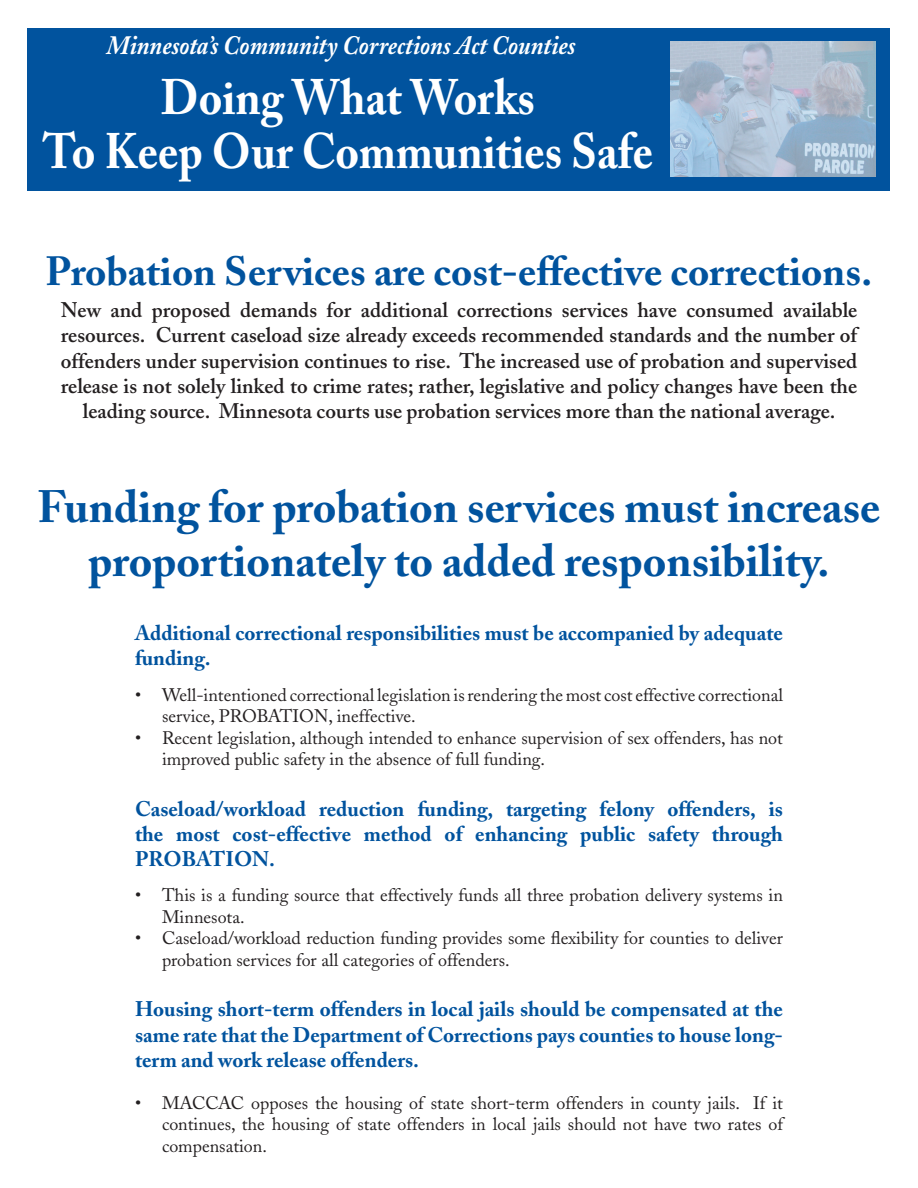
<style>
.page{position:relative;width:918px;height:1188px;background:#fff}
.page>*{position:absolute;margin:0;border:0;box-sizing:border-box;transform-origin:0 0}
.t1{font:700 49.5px/54px "Adobe Caslon Pro";color:#fff;text-align:center;scale:.91 1}
.t2{font:700 45px/54px "Adobe Caslon";color:#01539e;text-align:center}
.t3{font:700 40.5px "Adobe Caslon";color:#01539e}
.t4{font:italic 700 26.4px "Adobe Caslon";color:#fff;scale:.91 1}
.t5{font:600 21px/25.2px "Adobe Caslon";color:#231f20;text-align:center}
.t6{font:700 21px/25.2px "Adobe Caslon";color:#01539e;text-align:justify}
.t7{font:18px/21.6px "Adobe Caslon";color:#231f20}
</style>
<div class="page">
<div style="left:28px;top:28px;width:862px;height:162px;background:#01539e"></div>
<img style="left:671px;top:41px;width:205px;height:135px">
<h3 class="t4" style="left:107px;top:30px;width:517px">Minnesota’s Community Corrections Act Counties</h3>
<h1 class="t1" style="left:43px;top:70px;width:672px">Doing What Works<br>To Keep Our Communities Safe</h1>
<h3 class="t3" style="left:46px;top:247px;width:828px">Probation Services are cost-effective corrections.</h3>
<p class="t5" style="left:61px;top:298px;width:798px">New and proposed demands for additional corrections services have consumed available resources. Current caseload size already exceeds recommended standards and the number of offenders under supervision continues to rise. The increased use of probation and supervised release is not solely linked to crime rates; rather, legislative and policy changes have been the leading source. Minnesota courts use probation services more than the national average.</p>
<h2 class="t2" style="left:37px;top:480px;width:845px">Funding for probation services must increase proportionately to added responsibility.</h2>
<p class="t6" style="left:135px;top:621px;width:650px">Additional correctional responsibilities must be accompanied by adequate funding.</p>
<p class="t7" style="left:162px;top:684px;width:623px">Well-intentioned correctional legislation is rendering the most cost effective correctional service, PROBATION, ineffective.<br>Recent legislation, although intended to enhance supervision of sex offenders, has not improved public safety in the absence of full funding.</p>
<p class="t6" style="left:135px;top:796px;width:650px">Caseload/workload reduction funding, targeting felony offenders, is the most cost-effective method of enhancing public safety through PROBATION.</p>
<p class="t7" style="left:162px;top:885px;width:622px">This is a funding source that effectively funds all three probation delivery systems in Minnesota.<br>Caseload/workload reduction funding provides some flexibility for counties to deliver probation services for all categories of offenders.</p>
<p class="t6" style="left:135px;top:997px;width:649px">Housing short-term offenders in local jails should be compensated at the same rate that the Department of Corrections pays counties to house long&shy;term and work release offenders.</p>
<p class="t7" style="left:162px;top:1092px;width:623px;text-align:justify">MACCAC opposes the housing of state short-term offenders in county jails. If it continues, the housing of state offenders in local jails should not have two rates of compensation.</p>
<p class="t7" style="left:135px;top:684px;width:8px">•</p>
<p class="t7" style="left:135px;top:727px;width:8px">•</p>
<p class="t7" style="left:135px;top:885px;width:8px">•</p>
<p class="t7" style="left:135px;top:928px;width:8px">•</p>
<p class="t7" style="left:135px;top:1092px;width:8px">•</p>
</div>
